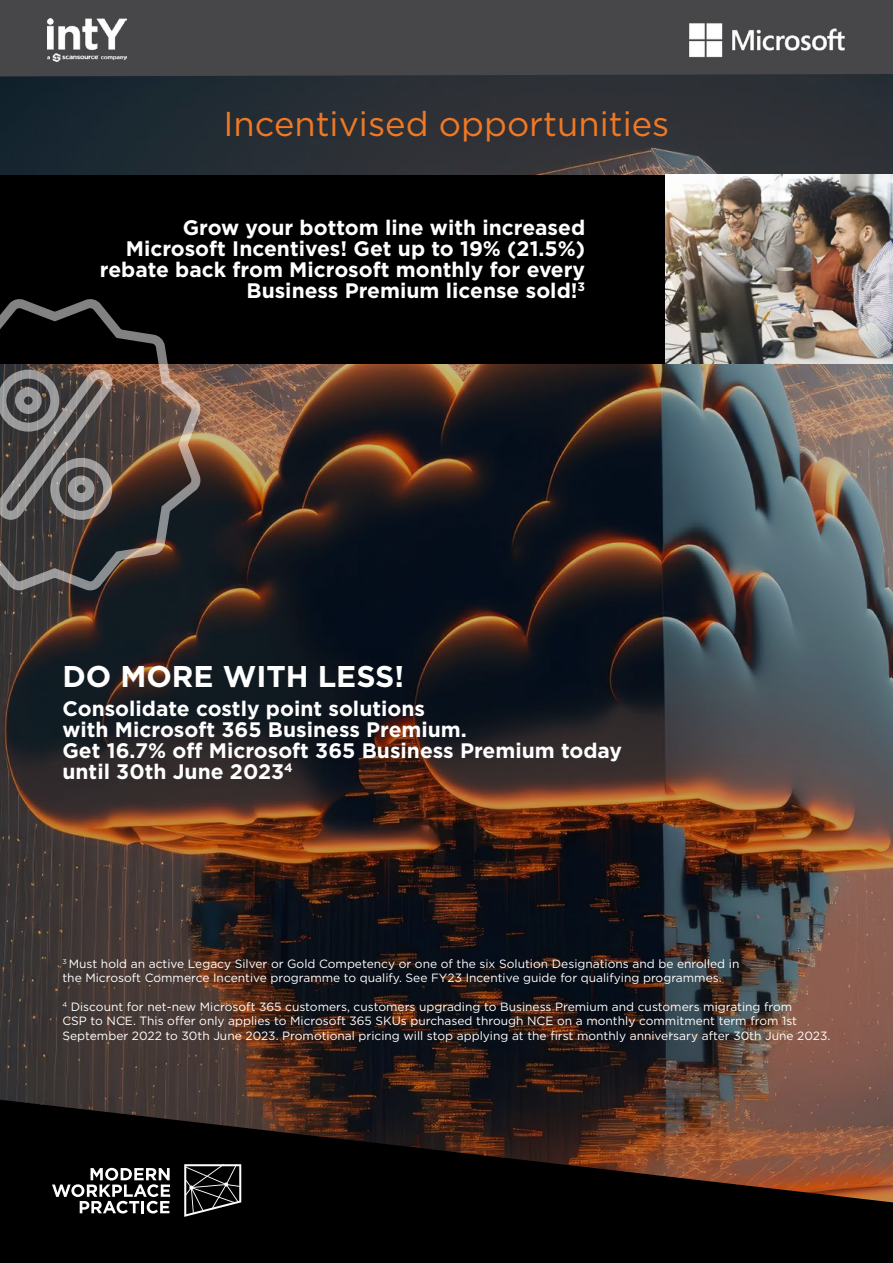
<style>
.page{position:relative;width:893px;height:1263px;background:#fff}
.page>*{position:absolute;margin:0;border:0;box-sizing:border-box;transform-origin:0 0}
.t1{font:34.5px "Gotham";color:#ef7925}
.t2{font:700 30px "Gotham";color:#fff}
.t3{font:700 21px/21px "Gotham";color:#fff;text-align:right}
.t4{font:12px/14.4px "Gotham";color:#fff}
</style>
<div class="page">
<img style="left:0;top:76px;width:893px;height:1024px">
<div style="left:0;top:175px;width:893px;height:188px;background:#000"></div>
<div style="left:0;top:0;width:893px;height:76px;background:#474749"></div>
<img style="left:47px;top:18px;width:80px;height:44px">
<img style="left:665px;top:175px;width:228px;height:188px">
<img style="left:689px;top:18px;width:160px;height:44px">
<svg style="left:0;top:1100px;width:893px;height:163px;background:#21140e"></svg>
<svg style="left:184px;top:1164px;width:57px;height:53px;background:#383838"></svg>
<svg style="left:52px;top:1168px;width:118px;height:45px"></svg>
<svg style="left:0;top:299px;width:208px;height:293px"></svg>
<h1 class="t1" style="left:224px;top:102px;width:447px">Incentivised opportunities</h1>
<h3 class="t3" style="left:100px;top:217px;width:487px">Grow your bottom line with increased Microsoft Incentives! Get up to 19% (21.5%) rebate back from Microsoft monthly for every Business Premium license sold!<sup>3</sup></h3>
<h2 class="t2" style="left:62px;top:656px;width:343px">DO MORE WITH LESS!</h2>
<h3 class="t3" style="left:62px;top:698px;width:561px;text-align:left">Consolidate costly point solutions<br>with Microsoft 365 Business Premium.<br>Get 16.7% off Microsoft 365 Business Premium today until 30th June 2023<sup>4</sup></h3>
<p class="t4" style="left:62px;top:956px;width:678px"><sup>3</sup> Must hold an active Legacy Silver or Gold Competency or one of the six Solution Designations and be enrolled in the Microsoft Commerce Incentive programme to qualify. See FY23 Incentive guide for qualifying programmes.</p>
<p class="t4" style="left:62px;top:999px;width:769px"><sup>4</sup> Discount for net-new Microsoft 365 customers, customers upgrading to Business Premium and customers migrating from<br>CSP to NCE. This offer only applies to Microsoft 365 SKUs purchased through NCE on a monthly commitment term from 1st<br>September 2022 to 30th June 2023. Promotional pricing will stop applying at the first monthly anniversary after 30th June 2023.</p>
</div>
